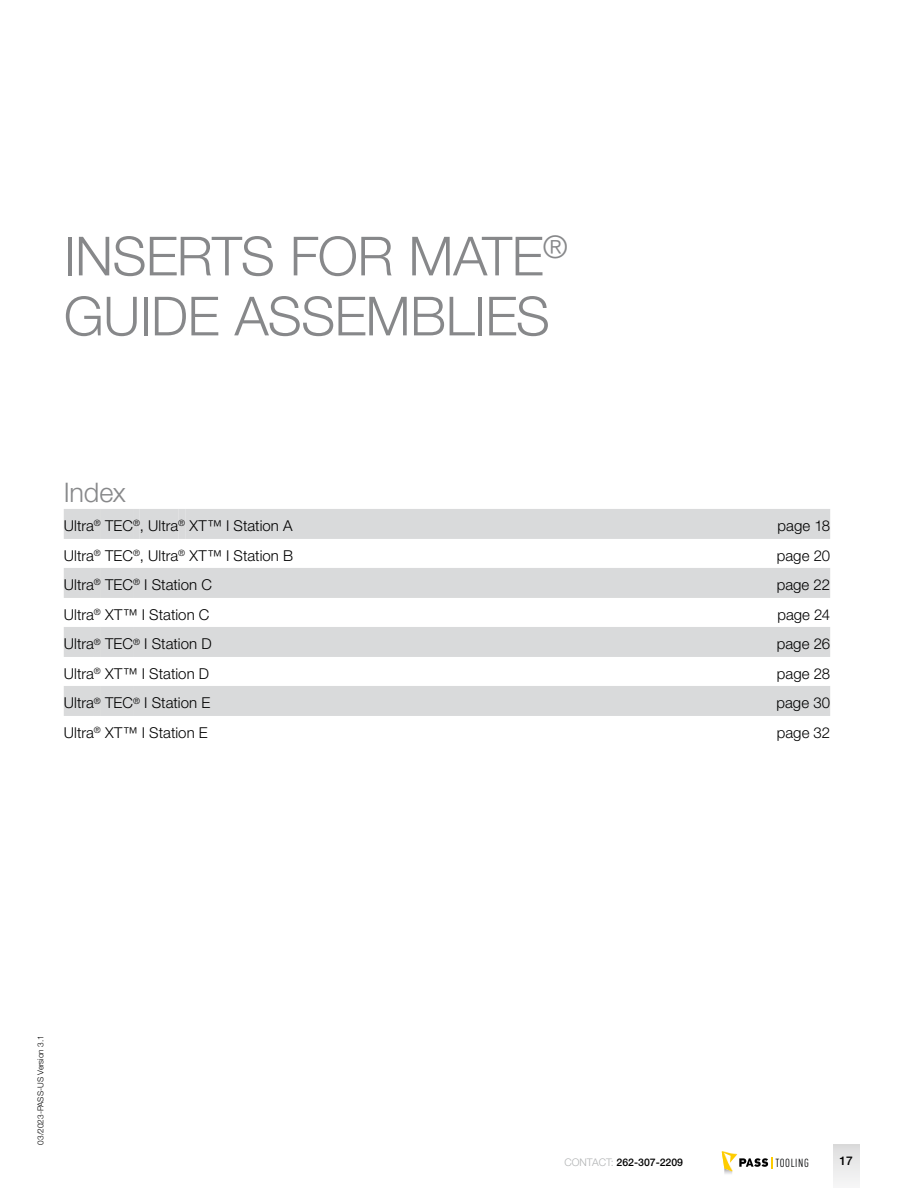
<style>
.page{position:relative;width:918px;height:1188px;background:#fff}
.page>*{position:absolute;margin:0;border:0;box-sizing:border-box;transform-origin:0 0}
.t1{font:300 54px/60px "Helvetica Neue LT Std";letter-spacing:-.01em;color:#87888a}
.t2{font:300 27px "Helvetica Neue LT Std";letter-spacing:-.005em;color:#87888a}
.t3{font:300 15px "Helvetica Neue LT Std";letter-spacing:.005em;color:#000}
.t4{font:500 12px "Helvetica Neue LT Std";color:#000}
.t5{font:11.7px "DIN Cond";letter-spacing:.05em;color:#000204}
.t6{font:500 10.5px "Helvetica Neue LT Std";color:#000}
.t7{font:300 8.25px "Helvetica Neue LT Std";color:#000}
.s1{font-weight:300;color:#b1b3b4}
</style>
<div class="page">
<div style="left:834px;top:1145px;width:25px;height:43px;background:linear-gradient(to bottom,#ddddde,#f7f7f8)"></div>
<svg style="left:722px;top:1151px;width:50px;height:23px"></svg>
<div style="left:64px;top:509px;width:30px;height:30px;background:#d9dadb"></div>
<div style="left:94px;top:509px;width:7px;height:30px;background:#d9dadb"></div>
<div style="left:101px;top:509px;width:32px;height:30px;background:#d9dadb"></div>
<div style="left:133px;top:509px;width:7px;height:30px;background:#d9dadb"></div>
<div style="left:140px;top:509px;width:38px;height:30px;background:#d9dadb"></div>
<div style="left:178px;top:509px;width:7px;height:30px;background:#d9dadb"></div>
<div style="left:185px;top:509px;width:645px;height:30px;background:#d9dadb"></div>
<div style="left:64px;top:568px;width:30px;height:30px;background:#d9dadb"></div>
<div style="left:94px;top:568px;width:7px;height:30px;background:#d9dadb"></div>
<div style="left:101px;top:568px;width:32px;height:30px;background:#d9dadb"></div>
<div style="left:133px;top:568px;width:7px;height:30px;background:#d9dadb"></div>
<div style="left:140px;top:568px;width:690px;height:30px;background:#d9dadb"></div>
<div style="left:64px;top:627px;width:30px;height:30px;background:#d9dadb"></div>
<div style="left:94px;top:627px;width:7px;height:30px;background:#d9dadb"></div>
<div style="left:101px;top:627px;width:32px;height:30px;background:#d9dadb"></div>
<div style="left:133px;top:627px;width:7px;height:30px;background:#d9dadb"></div>
<div style="left:140px;top:627px;width:690px;height:30px;background:#d9dadb"></div>
<div style="left:64px;top:686px;width:30px;height:30px;background:#d9dadb"></div>
<div style="left:94px;top:686px;width:7px;height:30px;background:#d9dadb"></div>
<div style="left:101px;top:686px;width:32px;height:30px;background:#d9dadb"></div>
<div style="left:133px;top:686px;width:7px;height:30px;background:#d9dadb"></div>
<div style="left:140px;top:686px;width:690px;height:30px;background:#d9dadb"></div>
<h1 class="t1" style="left:64px;top:225px;width:506px">INSERTS FOR MATE<sup>®<br></sup>GUIDE ASSEMBLIES</h1>
<h2 class="t2" style="left:64px;top:476px;width:64px">Index</h2>
<p class="t3" style="left:64px;top:517px;width:230px">Ultra<sup>®</sup> TEC<sup>®</sup>, Ultra<sup>®</sup> XT™ I Station A</p>
<p class="t3" style="left:778px;top:517px;width:54px">page 18</p>
<p class="t3" style="left:64px;top:546px;width:231px">Ultra<sup>®</sup> TEC<sup>®</sup>, Ultra<sup>®</sup> XT™ I Station B</p>
<p class="t3" style="left:777px;top:546px;width:55px">page 20</p>
<p class="t3" style="left:64px;top:576px;width:150px">Ultra<sup>®</sup> TEC<sup>®</sup> I Station C</p>
<p class="t3" style="left:777px;top:576px;width:55px">page 22</p>
<p class="t3" style="left:64px;top:605px;width:147px">Ultra<sup>®</sup> XT™ I Station C</p>
<p class="t3" style="left:777px;top:605px;width:54px">page 24</p>
<p class="t3" style="left:64px;top:635px;width:149px">Ultra<sup>®</sup> TEC<sup>®</sup> I Station D</p>
<p class="t3" style="left:777px;top:635px;width:55px">page 26</p>
<p class="t3" style="left:64px;top:664px;width:147px">Ultra<sup>®</sup> XT™ I Station D</p>
<p class="t3" style="left:777px;top:664px;width:55px">page 28</p>
<p class="t3" style="left:64px;top:694px;width:148px">Ultra<sup>®</sup> TEC<sup>®</sup> I Station E</p>
<p class="t3" style="left:777px;top:694px;width:55px">page 30</p>
<p class="t3" style="left:64px;top:723px;width:146px">Ultra<sup>®</sup> XT™ I Station E</p>
<p class="t3" style="left:777px;top:723px;width:55px">page 32</p>
<p class="t7" style="left:36px;top:1145px;width:111px;rotate:-90deg">03/2023-PASS-US Version 3.1</p>
<p class="t6" style="left:564px;top:1156px;width:120px"><span class="s1">CONTACT:</span> 262-307-2209</p>
<p class="t5" style="left:775px;top:1156px;width:35px">TOOLING</p>
<p class="t4" style="left:840px;top:1153px;width:15px">17</p>
</div>
